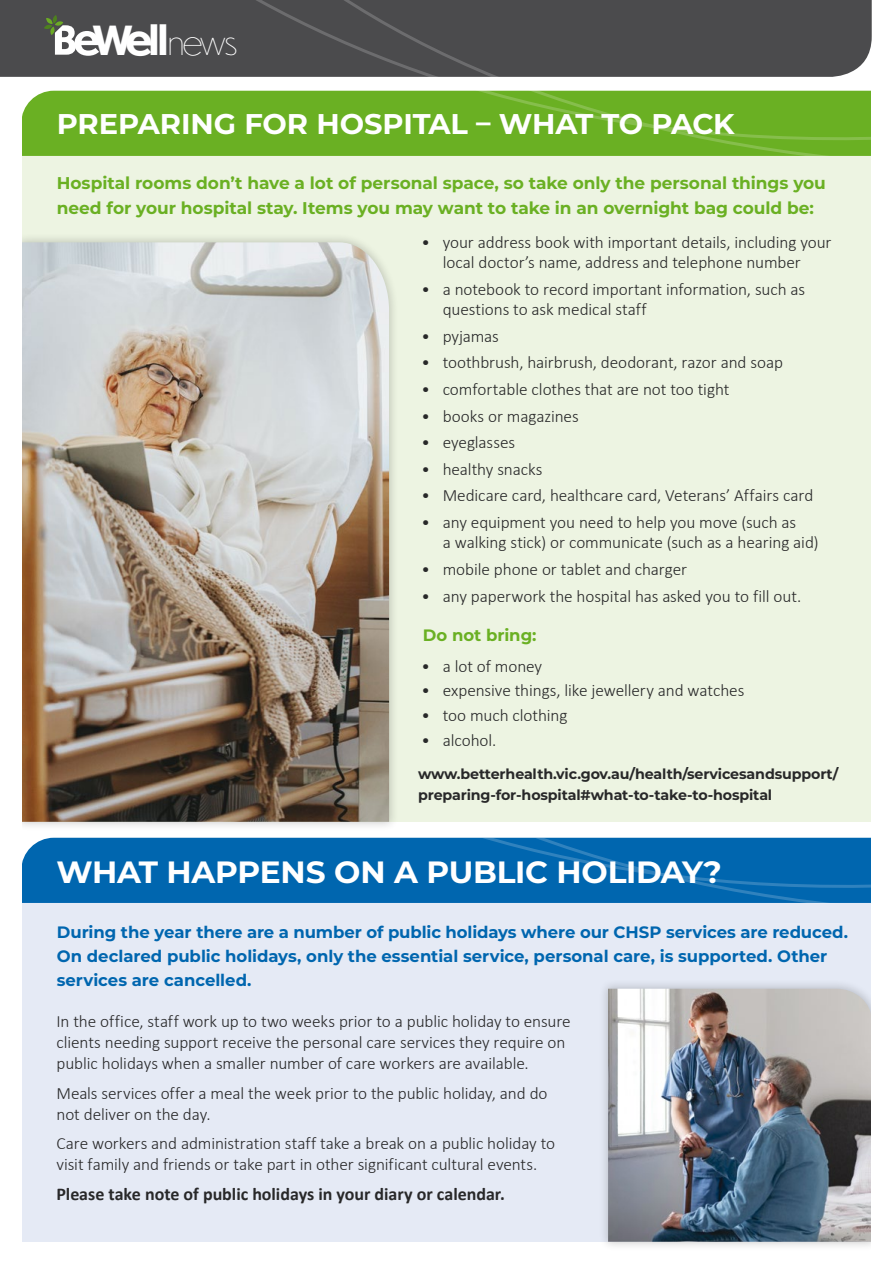
<style>
.page{position:relative;width:893px;height:1263px;background:#fff}
.page>*{position:absolute;margin:0;border:0;box-sizing:border-box;transform-origin:0 0}
.t1{font:700 39.3px "Dunbar Tall";color:#fff}
.t2{font:700 30.75px "Montserrat";letter-spacing:-.005em;color:#fff}
.t3{font:700 28.5px "Montserrat";letter-spacing:-.005em;color:#fff}
.t4{font:700 18px "Calibri";letter-spacing:-.005em;color:#282829}
.t5{font:300 17.25px/21px "Calibri";letter-spacing:-.005em;color:#282829}
.t6{font:700 16.95px/25.5px "Montserrat";letter-spacing:-.005em;color:#6ab023}
.t7{font:700 16.5px/24px "Montserrat";letter-spacing:-.005em;color:#0066af}
.t8{font:700 16.5px "Montserrat";letter-spacing:-.005em;color:#6ab023}
.t9{font:700 14.25px/21px "Montserrat";letter-spacing:-.01em;color:#282829}
.s1{font-weight:200;font-size:29.85px}
</style>
<div class="page">
<div style="left:0;top:0;width:872px;height:77px;background:#4b4b4d"></div>
<svg style="left:44px;top:15px;width:55px;height:41px"></svg>
<div style="left:21px;top:133px;width:851px;height:688px;background:#edf4e2"></div>
<div style="left:21px;top:897px;width:851px;height:345px;background:#e5eaf5"></div>
<div style="left:21px;top:91px;width:335px;height:65px;background:#6ab023"></div>
<svg style="left:356px;top:91px;width:516px;height:65px;background:#6bb025"></svg>
<div style="left:11px;top:232px;width:388px;height:600px;background:#000;opacity:.2"></div>
<img style="left:21px;top:242px;width:368px;height:580px">
<div style="left:21px;top:838px;width:342px;height:65px;background:#0066af"></div>
<svg style="left:363px;top:838px;width:509px;height:65px;background:#0367b0"></svg>
<div style="left:598px;top:979px;width:284px;height:273px;background:#000;opacity:.2"></div>
<img style="left:608px;top:989px;width:264px;height:253px">
<div style="left:0;top:85px;width:21px;height:1178px;background:#fff"></div>
<div style="left:872px;top:85px;width:21px;height:1178px;background:#fff"></div>
<h1 class="t1" style="left:93px;top:11px;width:146px">Well<span class="s1">news</span></h1>
<h3 class="t3" style="left:57px;top:103px;width:679px">PREPARING FOR HOSPITAL – WHAT TO PACK</h3>
<p class="t6" style="left:57px;top:169px;width:771px">Hospital rooms don’t have a lot of personal space, so take only the personal things you need for your hospital stay. Items you may want to take in an overnight bag could be:</p>
<p class="t5" style="left:421px;top:232px;width:412px;line-height:20.2px;text-align:center">• your address book with important details, including your local doctor’s name, address and telephone number</p>
<p class="t5" style="left:443px;top:279px;width:364px;line-height:20.2px;text-indent:-21px">• a notebook to record important information, such as questions to ask medical staff</p>
<p class="t5" style="left:421px;top:325px;width:79px">• pyjamas</p>
<p class="t5" style="left:421px;top:352px;width:363px">• toothbrush, hairbrush, deodorant, razor and soap</p>
<p class="t5" style="left:421px;top:378px;width:310px">• comfortable clothes that are not too tight</p>
<p class="t5" style="left:421px;top:405px;width:159px">• books or magazines</p>
<p class="t5" style="left:421px;top:432px;width:95px">• eyeglasses</p>
<p class="t5" style="left:421px;top:458px;width:123px">• healthy snacks</p>
<p class="t5" style="left:421px;top:485px;width:393px">• Medicare card, healthcare card, Veterans’ Affairs card</p>
<p class="t5" style="left:443px;top:512px;width:378px;line-height:20.2px;text-indent:-21px">• any equipment you need to help you move (such as<br>a walking stick) or communicate (such as a hearing aid)</p>
<p class="t5" style="left:421px;top:558px;width:267px">• mobile phone or tablet and charger</p>
<p class="t5" style="left:421px;top:585px;width:381px">• any paperwork the hospital has asked you to fill out.</p>
<p class="t8" style="left:423px;top:623px;width:115px">Do not bring:</p>
<p class="t5" style="left:421px;top:655px;width:122px">• a lot of money</p>
<p class="t5" style="left:421px;top:680px;width:324px">• expensive things, like jewellery and watches</p>
<p class="t5" style="left:421px;top:704px;width:148px">• too much clothing</p>
<p class="t5" style="left:421px;top:729px;width:76px">• alcohol.</p>
<p class="t9" style="left:418px;top:763px;width:422px">www.betterhealth.vic.gov.au/health/servicesandsupport/ preparing-for-hospital#what-to-take-to-hospital</p>
<h2 class="t2" style="left:56px;top:849px;width:667px">WHAT HAPPENS ON A PUBLIC HOLIDAY?</h2>
<p class="t7" style="left:57px;top:920px;width:793px">During the year there are a number of public holidays where our CHSP services are reduced.<br>On declared public holidays, only the essential service, personal care, is supported. Other services are cancelled.</p>
<p class="t5" style="left:56px;top:1011px;width:516px">In the office, staff work up to two weeks prior to a public holiday to ensure clients needing support receive the personal care services they require on public holidays when a smaller number of care workers are available.</p>
<p class="t5" style="left:56px;top:1082px;width:493px">Meals services offer a meal the week prior to the public holiday, and do not deliver on the day.</p>
<p class="t5" style="left:56px;top:1133px;width:500px">Care workers and administration staff take a break on a public holiday to visit family and friends or take part in other significant cultural events.</p>
<p class="t4" style="left:56px;top:1182px;width:450px">Please take note of public holidays in your diary or calendar.</p>
</div>
